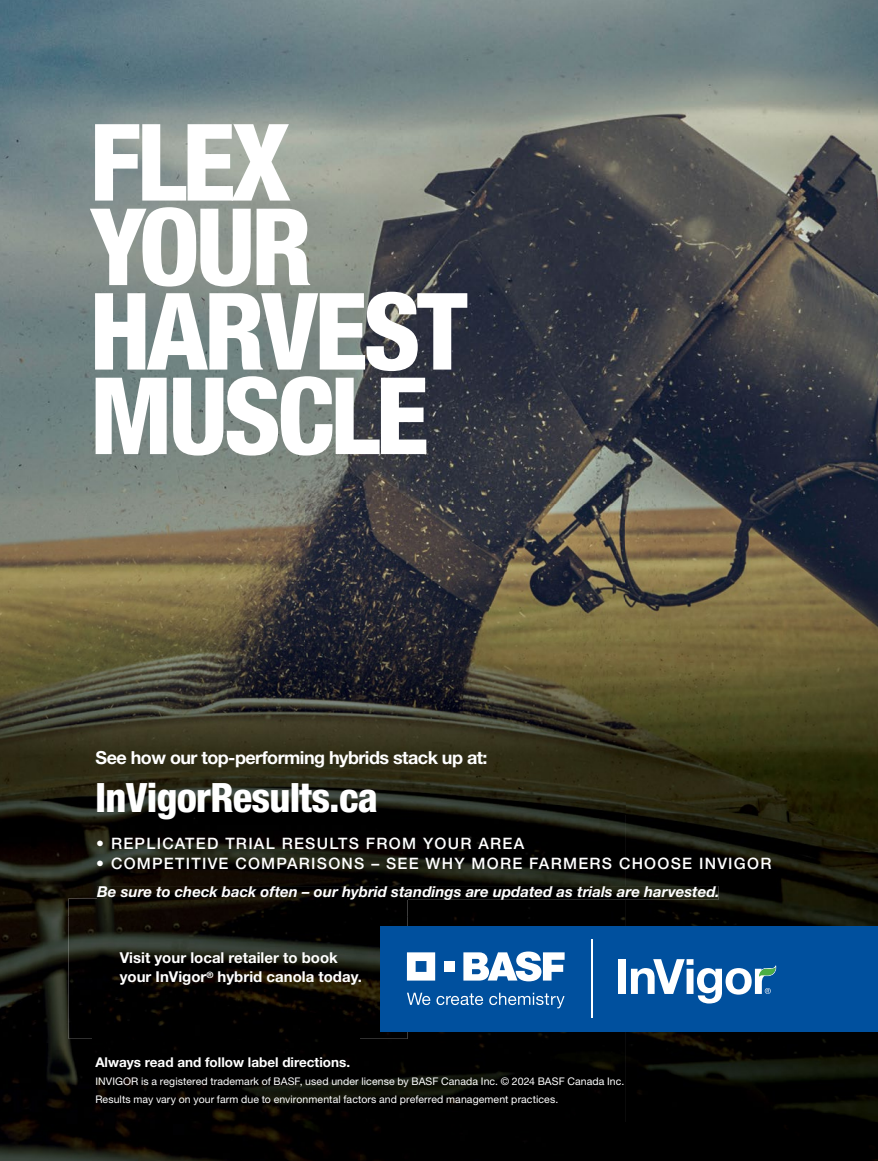
<style>
.page{position:relative;width:878px;height:1161px;background:#fff}
.page>*{position:absolute;margin:0;border:0;box-sizing:border-box;transform-origin:0 0}
.t1{font:800 condensed 106.95px/84.4px "Helvetica Neue LT Std";letter-spacing:-.04em;color:#fff}
.t2{font:800 condensed 40.5px "Helvetica Neue LT Std";letter-spacing:-.02em;color:#fff}
.t3{font:700 18px "Helvetica Neue LT Std";letter-spacing:-.03em;color:#fff}
.t4{font:500 15.75px "Helvetica Neue LT Std";letter-spacing:.08em;color:#fff}
.t5{font:italic 700 15px "Helvetica Neue LT Std";color:#fff}
.t6{font:700 15px/19.5px "Helvetica Neue LT Std";color:#fff}
.t7{font:700 13.5px "Helvetica Neue LT Std";color:#fff}
.t8{font:10.5px/18.1px "Helvetica Neue LT Std";letter-spacing:.01em;color:#fff}
</style>
<div class="page">
<img style="left:0;top:0;width:878px;height:504px">
<img style="left:0;top:504px;width:625px;height:258px">
<img style="left:625px;top:504px;width:253px;height:657px">
<img style="left:0;top:762px;width:518px;height:155px">
<img style="left:518px;top:762px;width:107px;height:399px">
<img style="left:0;top:917px;width:92px;height:244px">
<img style="left:359px;top:917px;width:160px;height:244px">
<img style="left:92px;top:1039px;width:267px;height:122px">
<img style="left:97px;top:886px;width:621px;height:14px">
<img style="left:69px;top:898px;width:338px;height:141px">
<img style="left:97px;top:898px;width:310px;height:2px">
<div style="left:380px;top:926px;width:498px;height:105px;background:#00509e"></div>
<div style="left:618px;top:959px;width:8px;height:35px;background:#fff"></div>
<svg style="left:631px;top:959px;width:145px;height:45px"></svg>
<hr style="left:591px;top:939px;width:1px;height:79px;background:#fff">
<svg style="left:407px;top:952px;width:28px;height:29px"></svg>
<div style="left:444px;top:961px;width:10px;height:11px;background:#fff"></div>
<svg style="left:463px;top:952px;width:101px;height:29px"></svg>
<svg style="left:407px;top:993px;width:23px;height:12px"></svg>
<svg style="left:436px;top:993px;width:47px;height:12px"></svg>
<svg style="left:489px;top:993px;width:75px;height:15px"></svg>
<h1 class="t1" style="left:89px;top:119px;width:380px">FLEX<br>YOUR<br>HARVEST<br>MUSCLE</h1>
<h3 class="t3" style="left:96px;top:746px;width:393px">See how our top-performing hybrids stack up at:</h3>
<h2 class="t2" style="left:95px;top:773px;width:284px">InVigorResults.ca</h2>
<h3 class="t4" style="left:96px;top:834px;width:429px">• REPLICATED TRIAL RESULTS FROM YOUR AREA</h3>
<h3 class="t4" style="left:96px;top:854px;width:676px">• COMPETITIVE COMPARISONS – SEE WHY MORE FARMERS CHOOSE INVIGOR</h3>
<h3 class="t5" style="left:97px;top:882px;width:624px">Be sure to check back often – our hybrid standings are updated as trials are harvested.</h3>
<h3 class="t6" style="left:120px;top:948px;width:243px">Visit your local retailer to book your InVigor<sup>®</sup> hybrid canola today.</h3>
<p class="t7" style="left:95px;top:1054px;width:256px">Always read and follow label directions.</p>
<p class="t8" style="left:95px;top:1072px;width:530px">INVIGOR is a registered trademark of BASF, used under license by BASF Canada Inc. © 2024 BASF Canada Inc.<br>Results may vary on your farm due to environmental factors and preferred management practices.</p>
</div>
